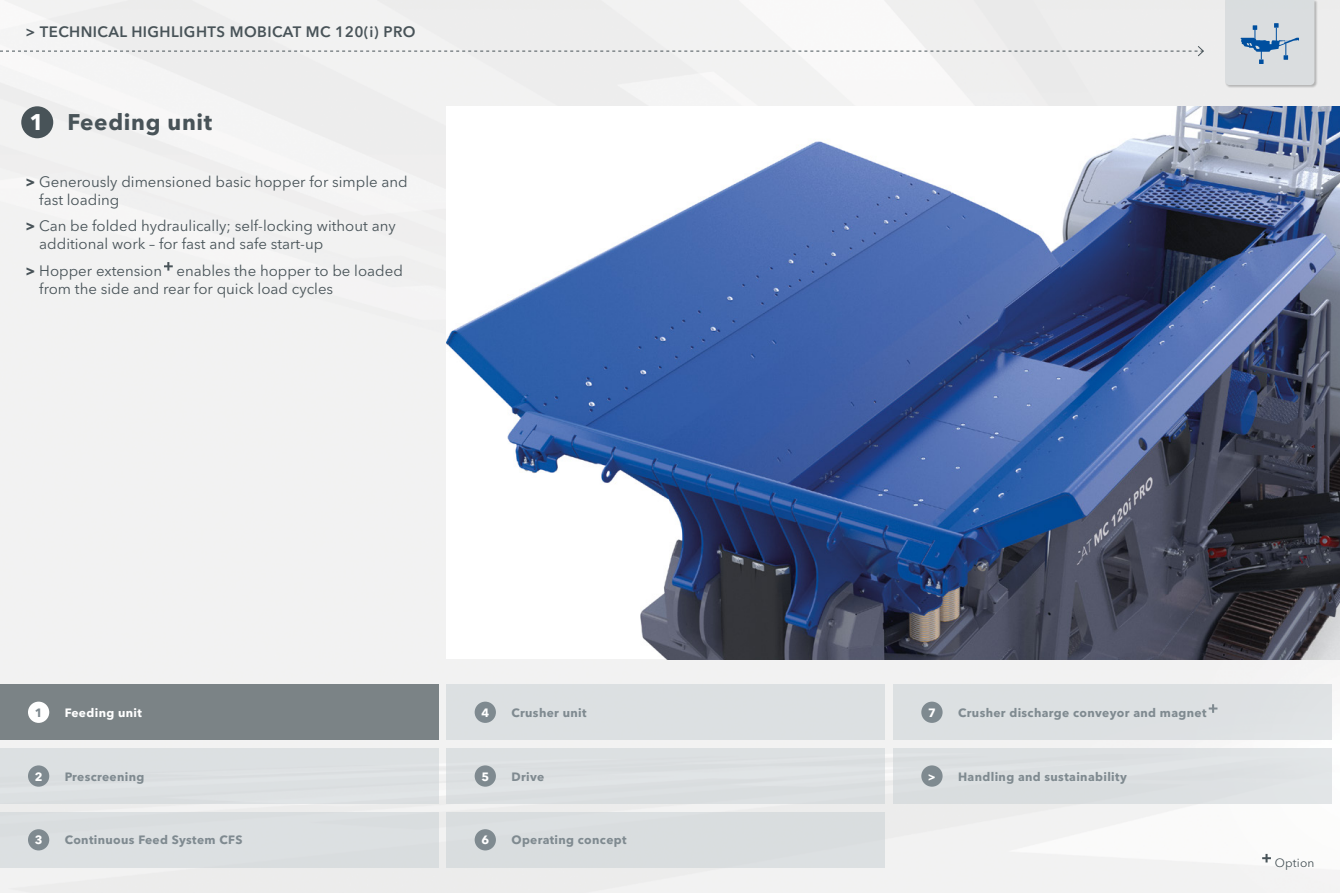
<style>
.page{position:relative;width:1340px;height:893px;background:#fff}
.page>*{position:absolute;margin:0;border:0;box-sizing:border-box;transform-origin:0 0}
.t1{font:700 22.5px "Avenir Next LT Pro";letter-spacing:.03em;color:#485358}
.t2{font:15px/18px "Avenir Next LT Pro";color:#485358}
.t3{font:600 15px "Avenir Next LT Pro";letter-spacing:.03em;color:#485358}
.t4{font:700 12px "Avenir Next LT Pro";letter-spacing:.03em;color:#7f8a90}
.t5{font:700 12px "Avenir Next LT Pro";letter-spacing:.03em;color:#fff}
.t6{font:12px "Avenir Next LT Pro";letter-spacing:.01em;color:#485358}
.s1{color:#fff}
.s2{font-weight:700}
</style>
<div class="page">
<div style="left:0;top:0;width:1339px;height:893px;background:#f2f2f2"></div>
<svg style="left:164px;top:262px;width:9px;height:9px"></svg>
<div style="left:21px;top:106px;width:32px;height:32px;background:#485358;border-radius:50%"></div>
<img style="left:446px;top:106px;width:893px;height:553px">
<div style="left:0;top:685px;width:438px;height:55px;background:#7b8386"></div>
<div style="left:28px;top:702px;width:21px;height:21px;background:#fff;border-radius:50%"></div>
<svg style="left:0;top:45px;width:1204px;height:12px"></svg>
<div style="left:1224px;top:0;width:93px;height:88px;background:#000;opacity:.5"></div>
<svg style="left:1262px;top:854px;width:8px;height:8px"></svg>
<div style="left:446px;top:748px;width:438px;height:56px;background:#dce0e2"></div>
<div style="left:474px;top:765px;width:22px;height:22px;background:#7f8a90;border-radius:50%"></div>
<div style="left:446px;top:812px;width:438px;height:55px;background:#d9dddf"></div>
<div style="left:474px;top:829px;width:22px;height:21px;background:#7f8a90;border-radius:50%"></div>
<div style="left:893px;top:685px;width:438px;height:55px;background:#dce0e2"></div>
<svg style="left:1208px;top:704px;width:9px;height:9px"></svg>
<div style="left:921px;top:702px;width:21px;height:21px;background:#7f8a90;border-radius:50%"></div>
<div style="left:0;top:748px;width:438px;height:56px;background:#dce0e2"></div>
<div style="left:28px;top:765px;width:21px;height:22px;background:#7f8a90;border-radius:50%"></div>
<div style="left:0;top:812px;width:438px;height:55px;background:#dce0e1"></div>
<div style="left:28px;top:829px;width:21px;height:21px;background:#7f8a90;border-radius:50%"></div>
<div style="left:446px;top:685px;width:438px;height:55px;background:#dce0e2"></div>
<div style="left:474px;top:702px;width:22px;height:21px;background:#7f8a90;border-radius:50%"></div>
<div style="left:893px;top:748px;width:438px;height:56px;background:#dce0e2"></div>
<div style="left:921px;top:765px;width:21px;height:22px;background:#7f8a90;border-radius:50%"></div>
<svg style="left:1225px;top:0;width:89px;height:85px;background:#cbd3da"></svg>
<p class="t3" style="left:26px;top:22px;width:391px">&gt; TECHNICAL HIGHLIGHTS MOBICAT MC 120(i) PRO</p>
<h1 class="t1" style="left:29px;top:109px;width:184px"><span class="s1">1</span> Feeding unit</h1>
<p class="t2" style="left:39px;top:172px;width:370px;text-indent:-14px"><span class="s2">&gt;</span> Generously dimensioned basic hopper for simple and fast loading</p>
<p class="t2" style="left:39px;top:217px;width:358px;text-indent:-14px"><span class="s2">&gt;</span> Can be folded hydraulically; self-locking without any additional work – for fast and safe start-up</p>
<p class="t2" style="left:39px;top:261px;width:365px;text-indent:-14px"><span class="s2">&gt;</span> Hopper extension enables the hopper to be loaded from the side and rear for quick load cycles</p>
<p class="t4" style="left:35px;top:705px;width:9px">1</p>
<p class="t5" style="left:65px;top:705px;width:79px">Feeding unit</p>
<p class="t5" style="left:481px;top:705px;width:9px">4</p>
<p class="t4" style="left:511px;top:705px;width:77px">Crusher unit</p>
<p class="t5" style="left:35px;top:769px;width:9px">2</p>
<p class="t4" style="left:65px;top:769px;width:81px">Prescreening</p>
<p class="t5" style="left:481px;top:769px;width:9px">5</p>
<p class="t4" style="left:511px;top:769px;width:34px">Drive</p>
<p class="t5" style="left:35px;top:833px;width:9px">3</p>
<p class="t4" style="left:65px;top:833px;width:179px">Continuous Feed System CFS</p>
<p class="t5" style="left:481px;top:833px;width:9px">6</p>
<p class="t4" style="left:511px;top:833px;width:117px">Operating concept</p>
<p class="t5" style="left:928px;top:705px;width:9px">7</p>
<p class="t4" style="left:958px;top:705px;width:250px">Crusher discharge conveyor and magnet</p>
<p class="t4" style="left:927px;top:769px;width:200px"><span class="s1">&gt;</span> Handling and sustainability</p>
<p class="t6" style="left:1274px;top:856px;width:41px">Option</p>
</div>
